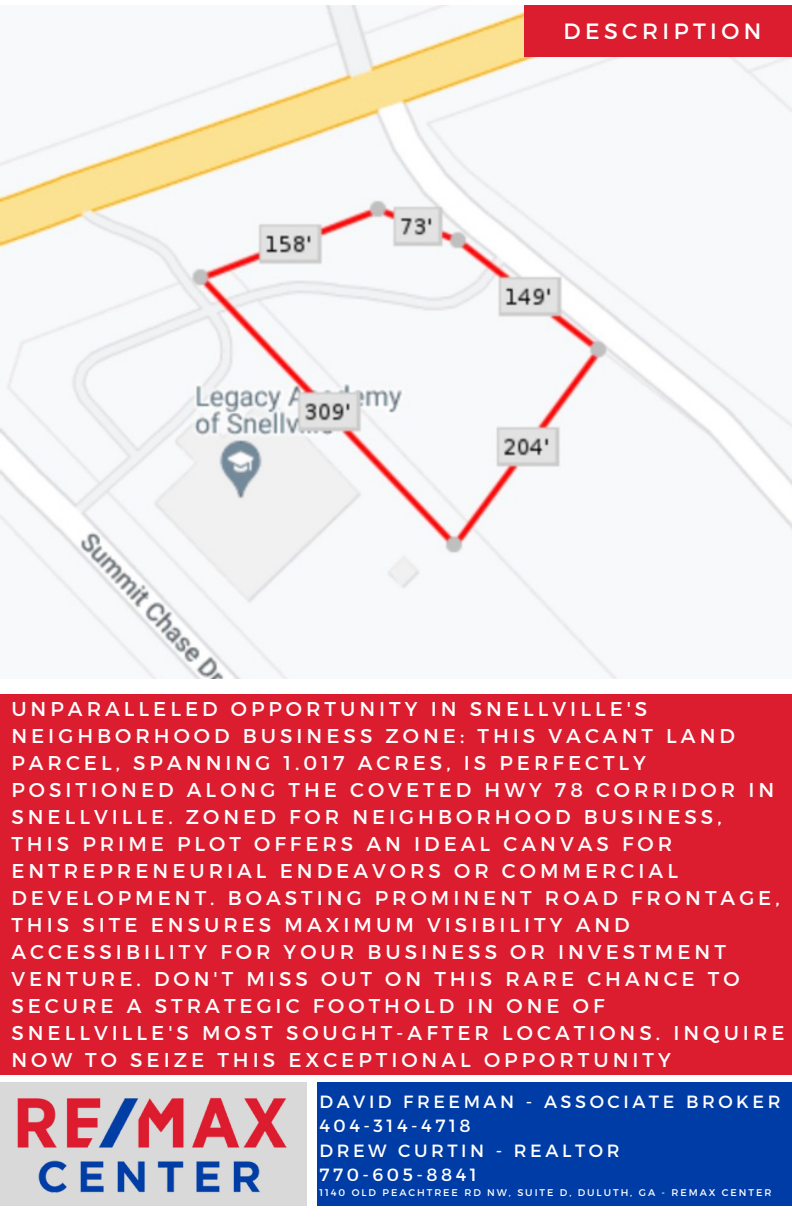
<style>
.page{position:relative;width:792px;height:1224px;background:#fff}
.page>*{position:absolute;margin:0;border:0;box-sizing:border-box;transform-origin:0 0}
.t1{font:22.2px "Montserrat";letter-spacing:.2em;color:#fff}
.t2{font:20px/27px "Montserrat";letter-spacing:.2em;color:#fff}
.t3{font:17.8px "Montserrat";letter-spacing:.2em;color:#fff}
.t4{font:9.8px "Montserrat";letter-spacing:.2em;color:#fff}
</style>
<div class="page">
<img style="left:1px;top:5px;width:791px;height:674px">
<div style="left:525px;top:5px;width:267px;height:51px;background:#dc1c2f"></div>
<div style="left:0;top:1083px;width:307px;height:123px;background:#d9d9d9"></div>
<div style="left:317px;top:1083px;width:475px;height:123px;background:#003ca5"></div>
<img style="left:11px;top:1074px;width:282px;height:119px">
<div style="left:0;top:694px;width:792px;height:380px;background:#dc1c2f"></div>
<h1 class="t1" style="left:564px;top:17px;width:199px">DESCRIPTION</h1>
<p class="t2" style="left:11px;top:694px;width:775px">UNPARALLELED OPPORTUNITY IN SNELLVILLE'S NEIGHBORHOOD BUSINESS ZONE: THIS VACANT LAND PARCEL, SPANNING 1.017 ACRES, IS PERFECTLY POSITIONED ALONG THE COVETED HWY 78 CORRIDOR IN SNELLVILLE. ZONED FOR NEIGHBORHOOD BUSINESS,<br>THIS PRIME PLOT OFFERS AN IDEAL CANVAS FOR ENTREPRENEURIAL ENDEAVORS OR COMMERCIAL DEVELOPMENT. BOASTING PROMINENT ROAD FRONTAGE, THIS SITE ENSURES MAXIMUM VISIBILITY AND ACCESSIBILITY FOR YOUR BUSINESS OR INVESTMENT VENTURE. DON'T MISS OUT ON THIS RARE CHANCE TO SECURE A STRATEGIC FOOTHOLD IN ONE OF SNELLVILLE'S MOST SOUGHT-AFTER LOCATIONS. INQUIRE NOW TO SEIZE THIS EXCEPTIONAL OPPORTUNITY</p>
<h1 class="t3" style="left:319px;top:1090px;width:463px">DAVID FREEMAN - ASSOCIATE BROKER</h1>
<p class="t3" style="left:319px;top:1114px;width:153px">404-314-4718</p>
<p class="t3" style="left:319px;top:1139px;width:302px">DREW CURTIN - REALTOR</p>
<p class="t3" style="left:319px;top:1163px;width:159px">770-605-8841</p>
<p class="t4" style="left:319px;top:1186px;width:454px">1140 OLD PEACHTREE RD NW, SUITE D, DULUTH, GA - REMAX CENTER</p>
</div>
